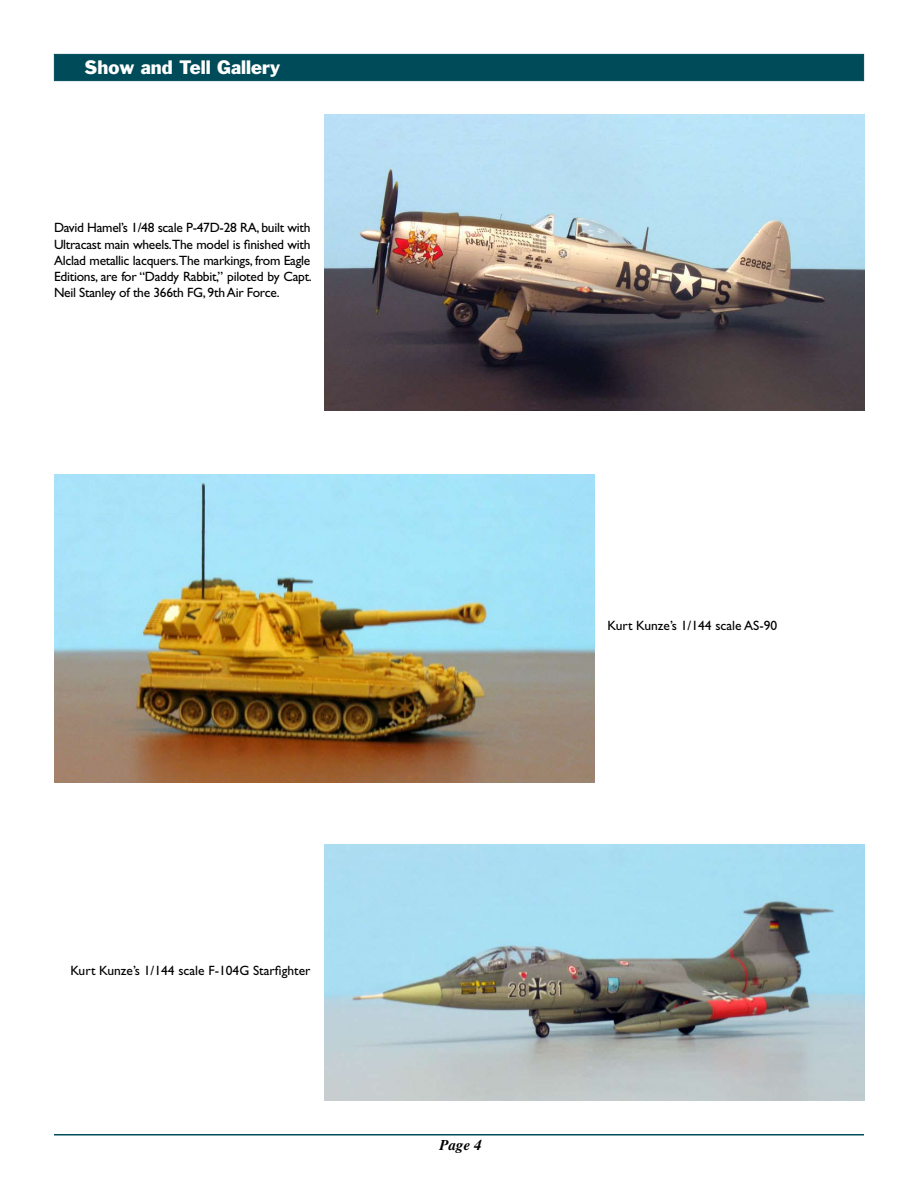
<style>
.page{position:relative;width:918px;height:1188px;background:#fff}
.page>*{position:absolute;margin:0;border:0;box-sizing:border-box;transform-origin:0 0}
.t1{font:18px "Franklin Gothic";color:#fff}
.t2{font:italic 700 15px "Times";color:#000}
.t3{font:13.5px/16.2px "Gill Sans";letter-spacing:-.02em;color:#000;text-align:justify}
.t4{font:13.5px "Gill Sans";color:#000}
</style>
<div class="page">
<hr style="left:54px;top:1134px;width:810px;height:2px;background:#004b59">
<div style="left:54px;top:54px;width:810px;height:27px;background:#004b59;border:1px solid #004b59"></div>
<img style="left:324px;top:115px;width:540px;height:296px">
<img style="left:54px;top:475px;width:540px;height:308px">
<img style="left:324px;top:844px;width:540px;height:256px">
<h1 class="t1" style="left:85px;top:55px;width:197px">Show and Tell Gallery</h1>
<p class="t3" style="left:54px;top:220px;width:259px">David Hamel’s 1/48 scale P-47D-28 RA, built with Ultracast main wheels.The model is finished with Alclad metallic lacquers.The markings, from Eagle Editions, are for “Daddy Rabbit,” piloted by Capt.<br>Neil Stanley of the 366th FG, 9th Air Force.</p>
<p class="t4" style="left:608px;top:617px;width:171px">Kurt Kunze’s 1/144 scale AS-90</p>
<p class="t4" style="left:70px;top:963px;width:242px">Kurt Kunze’s 1/144 scale F-104G Starfighter</p>
<p class="t2" style="left:440px;top:1136px;width:44px">Page 4</p>
</div>
